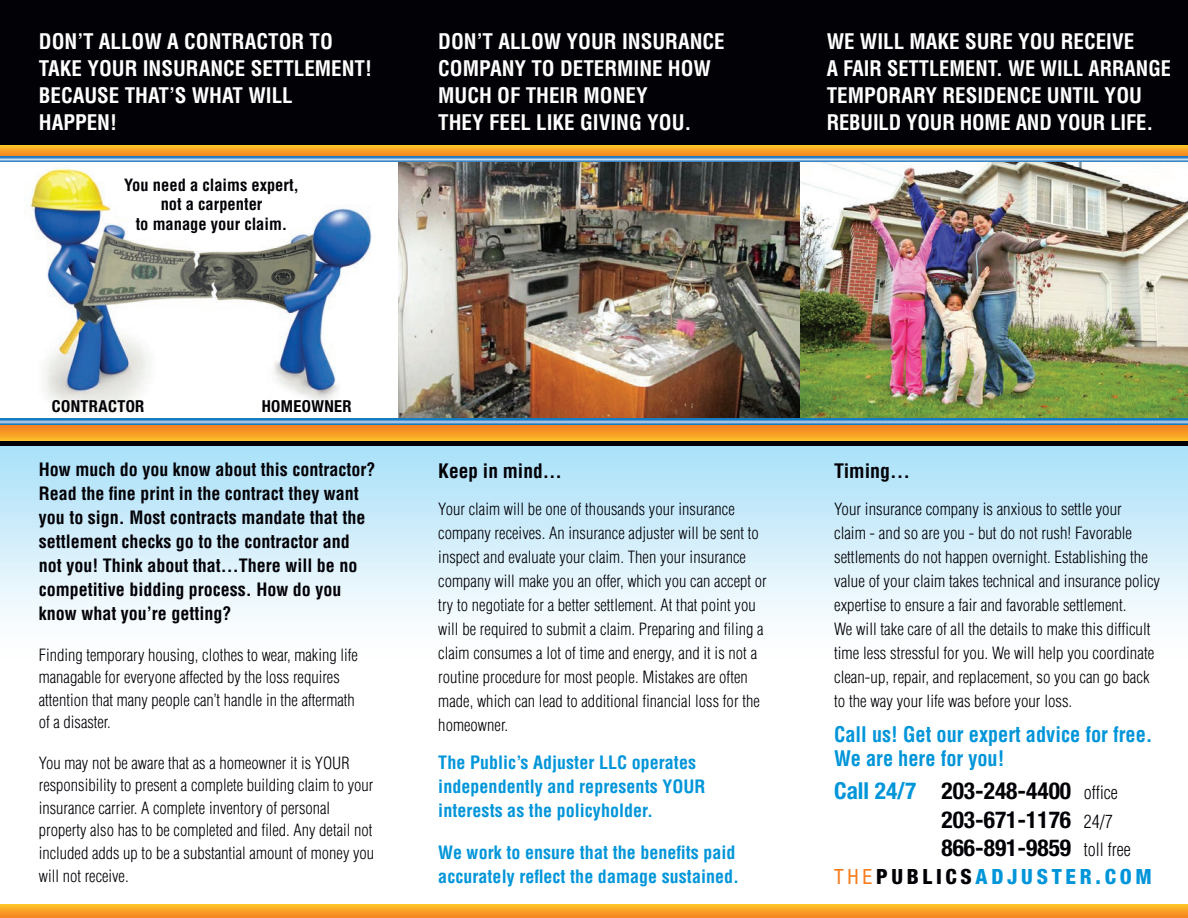
<style>
.page{position:relative;width:1188px;height:918px;background:#fff}
.page>*{position:absolute;margin:0;border:0;box-sizing:border-box;transform-origin:0 0}
.t1{font:700 condensed 23.4px/28px "Helvetica Neue LT Std";color:#020106}
.t2{font:700 condensed 21px/27px "Helvetica LT Std";color:#fff}
.t3{font:700 condensed 21px/24px "Helvetica LT Std";color:#0095d9}
.t4{font:800 condensed 21px "Helvetica Neue LT Std";letter-spacing:.175em;color:#0095d9}
.t5{font:700 condensed 19.5px "Helvetica LT Std";color:#020106}
.t6{font:700 condensed 18px/24px "Helvetica LT Std";color:#020106}
.t7{font:700 condensed 18px/24px "Helvetica LT Std";letter-spacing:.005em;color:#0095d9}
.t8{font:300 condensed 16.5px/24px "Helvetica LT Std";color:#020106}
.t9{font:700 condensed 16.5px/19.8px "Helvetica LT Std";color:#020106;text-align:center}
.t10{font:700 condensed 16.5px "Helvetica Neue LT Std";letter-spacing:.025em;color:#020106}
.s1{color:#0095d9}
.s2{font-family:"Helvetica LT Std";font-weight:300;font-size:18px}
.s3{font-weight:400;color:#f57e21}
.s4{color:#020106}
</style>
<div class="page">
<div style="left:0;top:438px;width:1188px;height:230px;background:linear-gradient(to bottom,#a7dff8,#fff)"></div>
<img style="left:30px;top:168px;width:342px;height:245px">
<img style="left:398px;top:162px;width:790px;height:256px">
<div style="left:0;top:0;width:1188px;height:153px;background:#020106"></div>
<svg style="left:0;top:146px;width:1188px;height:10px;background:#f8a124"></svg>
<svg style="left:0;top:156px;width:1188px;height:6px;background:#5e9fd2"></svg>
<div style="left:0;top:438px;width:1188px;height:8px;background:#020106"></div>
<svg style="left:0;top:424px;width:1188px;height:17px;background:#eb9a2d"></svg>
<svg style="left:0;top:418px;width:1188px;height:6px;background:#5a9cd1"></svg>
<svg style="left:0;top:904px;width:1188px;height:14px;background:#f9a325"></svg>
<p class="t2" style="left:39px;top:28px;width:335px">DON’T ALLOW A CONTRACTOR TO<br>TAKE YOUR INSURANCE SETTLEMENT!<br>BECAUSE THAT’S WHAT WILL<br>HAPPEN!</p>
<p class="t2" style="left:438px;top:28px;width:288px">DON’T ALLOW YOUR INSURANCE<br>COMPANY TO DETERMINE HOW<br>MUCH OF THEIR MONEY<br>THEY FEEL LIKE GIVING YOU.</p>
<p class="t2" style="left:827px;top:28px;width:346px">WE WILL MAKE SURE YOU RECEIVE<br>A FAIR SETTLEMENT. WE WILL ARRANGE<br>TEMPORARY RESIDENCE UNTIL YOU<br>REBUILD YOUR HOME AND YOUR LIFE.</p>
<p class="t9" style="left:124px;top:175px;width:177px">You need a claims expert, not a carpenter<br>to manage your claim.</p>
<p class="t10" style="left:52px;top:396px;width:94px">CONTRACTOR</p>
<p class="t10" style="left:262px;top:396px;width:92px">HOMEOWNER</p>
<p class="t6" style="left:39px;top:458px;width:338px">How much do you know about this contractor?<br>Read the fine print in the contract they want you to sign. Most contracts mandate that the settlement checks go to the contractor and not you! Think about that…There will be no competitive bidding process. How do you know what you’re getting?</p>
<p class="t8" style="left:39px;top:644px;width:320px;line-height:22.5px">Finding temporary housing, clothes to wear, making life managable for everyone affected by the loss requires attention that many people can’t handle in the aftermath of a disaster.</p>
<p class="t8" style="left:39px;top:752px;width:337px;line-height:22.5px">You may not be aware that as a homeowner it is YOUR responsibility to present a complete building claim to your insurance carrier. A complete inventory of personal property also has to be completed and filed. Any detail not included adds up to be a substantial amount of money you will not receive.</p>
<p class="t5" style="left:438px;top:458px;width:125px">Keep in mind...</p>
<p class="t8" style="left:438px;top:497px;width:330px">Your claim will be one of thousands your insurance company receives. An insurance adjuster will be sent to inspect and evaluate your claim. Then your insurance company will make you an offer, which you can accept or try to negotiate for a better settlement. At that point you will be required to submit a claim. Preparing and filing a claim consumes a lot of time and energy, and it is not a routine procedure for most people. Mistakes are often made, which can lead to additional financial loss for the homeowner.</p>
<p class="t7" style="left:438px;top:750px;width:269px">The Public’s Adjuster LLC operates independently and represents YOUR interests as the policyholder.</p>
<p class="t7" style="left:438px;top:840px;width:303px">We work to ensure that the benefits paid accurately reflect the damage sustained.</p>
<p class="t5" style="left:834px;top:458px;width:77px">Timing...</p>
<p class="t8" style="left:834px;top:497px;width:328px">Your insurance company is anxious to settle your<br>claim - and so are you - but do not rush! Favorable settlements do not happen overnight. Establishing the value of your claim takes technical and insurance policy expertise to ensure a fair and favorable settlement.<br>We will take care of all the details to make this difficult time less stressful for you. We will help you coordinate clean-up, repair, and replacement, so you can go back to the way your life was before your loss.</p>
<p class="t3" style="left:834px;top:723px;width:320px">Call us! Get our expert advice for free.<br>We are here for you!</p>
<h1 class="t1" style="left:941px;top:777px;width:191px;text-indent:-107px"><span class="s1">Call 24/7</span> 203-248-4400 <span class="s2">office<br></span>203-671-1176 <span class="s2">24/7<br></span>866-891-9859 <span class="s2">toll free</span></h1>
<p class="t4" style="left:834px;top:864px;width:319px"><span class="s3">THE</span><span class="s4">PUBLICS</span>ADJUSTER.COM</p>
</div>
